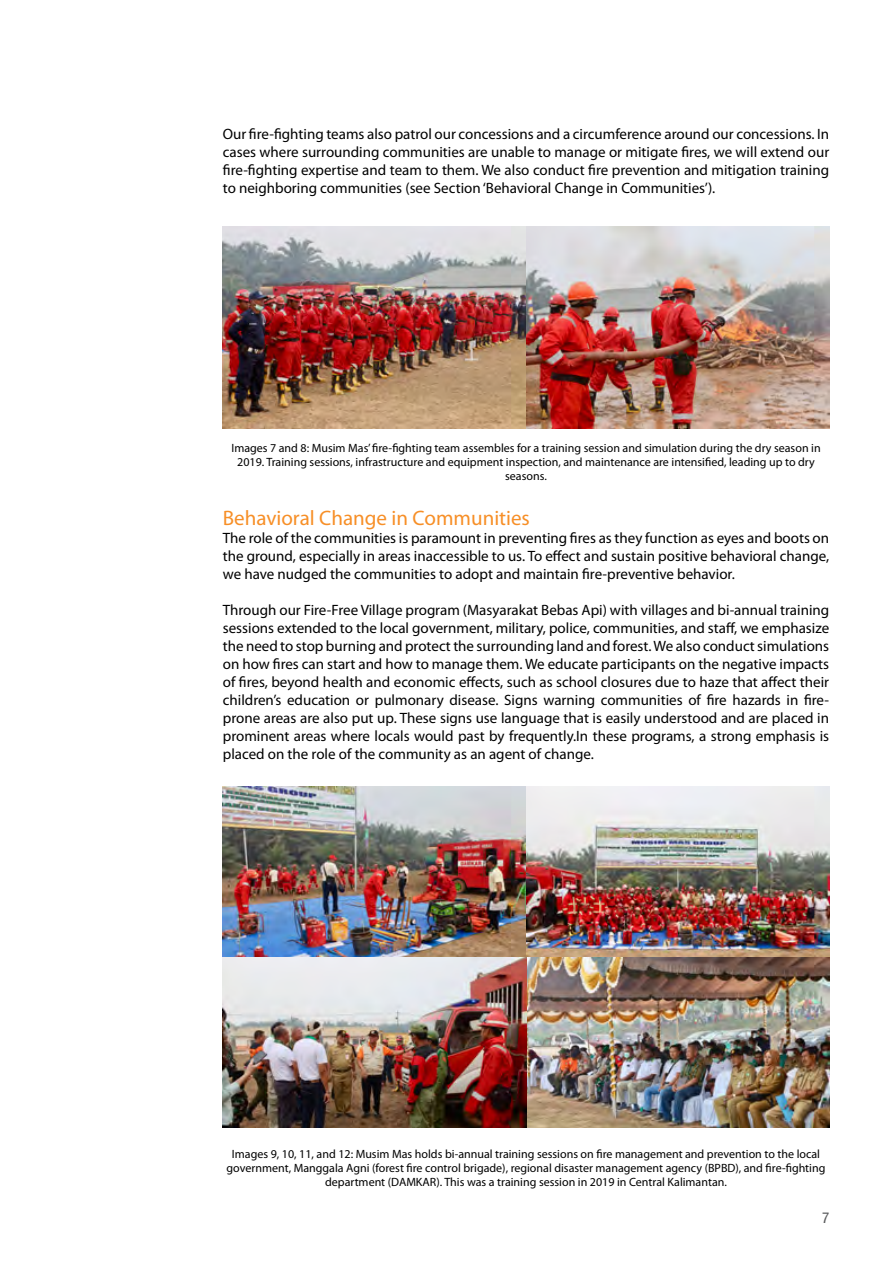
<style>
.page{position:relative;width:893px;height:1263px;background:#fff}
.page>*{position:absolute;margin:0;border:0;box-sizing:border-box;transform-origin:0 0}
.t1{font:21px "Myriad Pro";color:#f78f27}
.t2{font:15px/18px "Myriad Pro";color:#000;text-align:justify}
.t3{font:condensed 15px "Helvetica Neue LT Std";color:#58595b}
.t4{font:12px/14.4px "Myriad Pro";color:#000;text-align:center}
</style>
<div class="page">
<img style="left:223px;top:227px;width:606px;height:202px">
<img style="left:223px;top:787px;width:606px;height:340px">
<p class="t2" style="left:223px;top:125px;width:608px">Our fire-fighting teams also patrol our concessions and a circumference around our concessions. In cases where surrounding communities are unable to manage or mitigate fires, we will extend our fire-fighting expertise and team to them. We also conduct fire prevention and mitigation training to neighboring communities (see Section ‘Behavioral Change in Communities’).</p>
<p class="t4" style="left:231px;top:441px;width:591px">Images 7 and 8: Musim Mas’ fire-fighting team assembles for a training session and simulation during the dry season in<br>2019. Training sessions, infrastructure and equipment inspection, and maintenance are intensified, leading up to dry seasons.</p>
<h1 class="t1" style="left:223px;top:507px;width:309px">Behavioral Change in Communities</h1>
<p class="t2" style="left:223px;top:529px;width:608px">The role of the communities is paramount in preventing fires as they function as eyes and boots on the ground, especially in areas inaccessible to us. To effect and sustain positive behavioral change, we have nudged the communities to adopt and maintain fire-preventive behavior.</p>
<p class="t2" style="left:223px;top:601px;width:608px">Through our Fire-Free Village program (Masyarakat Bebas Api) with villages and bi-annual training sessions extended to the local government, military, police, communities, and staff, we emphasize the need to stop burning and protect the surrounding land and forest. We also conduct simulations on how fires can start and how to manage them. We educate participants on the negative impacts of fires, beyond health and economic effects, such as school closures due to haze that affect their children’s education or pulmonary disease. Signs warning communities of fire hazards in fire&shy;prone areas are also put up. These signs use language that is easily understood and are placed in prominent areas where locals would past by frequently.In these programs, a strong emphasis is placed on the role of the community as an agent of change.</p>
<p class="t4" style="left:227px;top:1147px;width:600px">Images 9, 10, 11, and 12: Musim Mas holds bi-annual training sessions on fire management and prevention to the local government, Manggala Agni (forest fire control brigade), regional disaster management agency (BPBD), and fire-fighting department (DAMKAR). This was a training session in 2019 in Central Kalimantan.</p>
<p class="t3" style="left:822px;top:1209px;width:9px">7</p>
</div>
